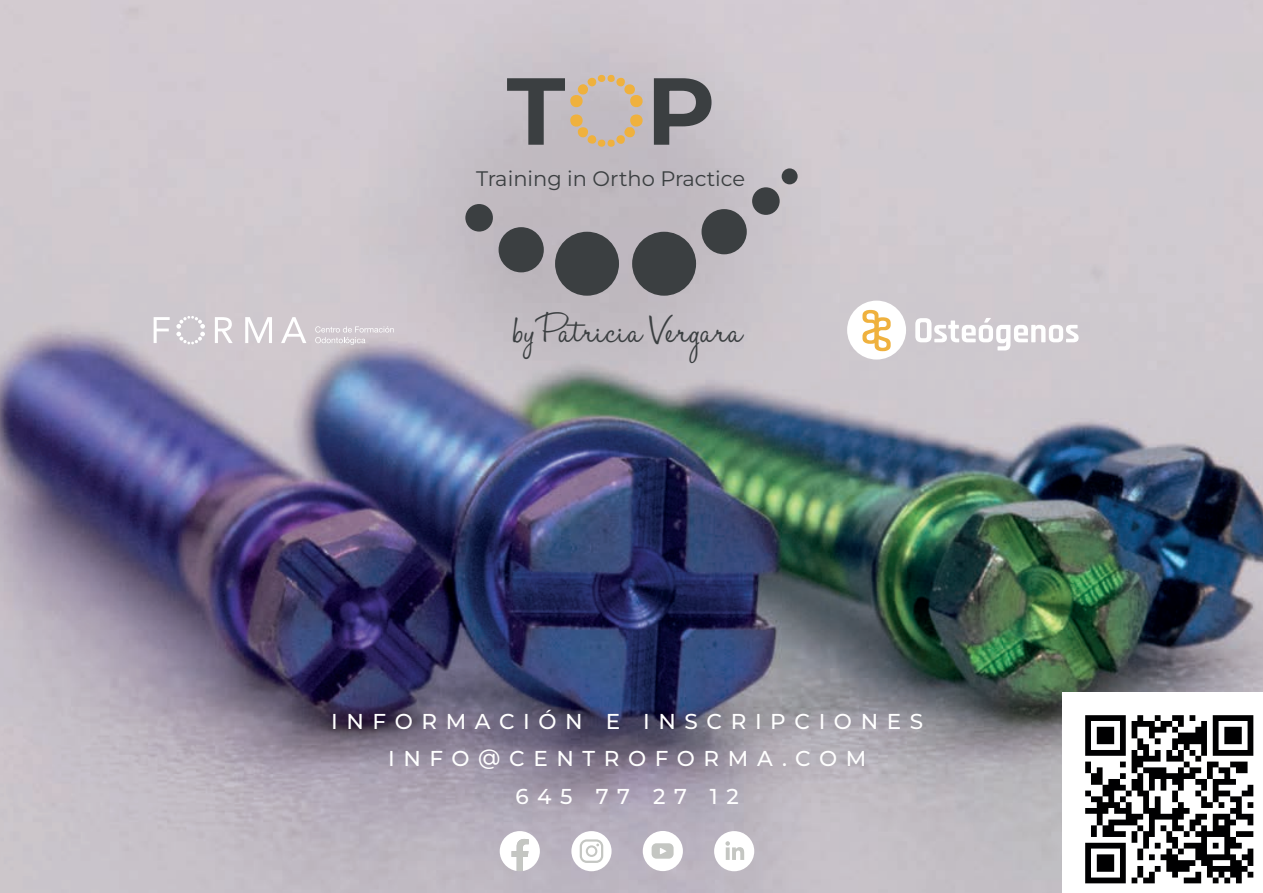
<style>
.page{position:relative;width:1263px;height:893px;background:#fff}
.page>*{position:absolute;margin:0;border:0;box-sizing:border-box;transform-origin:0 0}
.t1{font:700 94.95px "Montserrat";color:#3b3f41}
.t2{font:46.5px "Halo Handletter";letter-spacing:.015em;color:#3b3f41}
.t3{font:500 21.6px/37.8px "Montserrat";letter-spacing:.4em;color:#fff;text-align:center}
.t4{font:21px "Montserrat";color:#3b3f41}
</style>
<div class="page">
<img style="left:0;top:0;width:1263px;height:893px">
<div style="left:571px;top:831px;width:40px;height:40px;background:#fff;border-radius:50%"></div>
<div style="left:643px;top:831px;width:40px;height:40px;background:#fff;border-radius:50%"></div>
<svg style="left:652px;top:843px;width:22px;height:16px"></svg>
<svg style="left:580px;top:839px;width:23px;height:24px"></svg>
<svg style="left:500px;top:831px;width:40px;height:40px"></svg>
<div style="left:714px;top:831px;width:40px;height:40px;background:#fff;border-radius:50%"></div>
<svg style="left:725px;top:841px;width:19px;height:19px"></svg>
<svg style="left:315px;top:326px;width:79px;height:19px;background:#d5ced4"></svg>
<svg style="left:154px;top:317px;width:16px;height:26px"></svg>
<svg style="left:215px;top:317px;width:18px;height:26px"></svg>
<svg style="left:245px;top:317px;width:27px;height:26px"></svg>
<svg style="left:281px;top:317px;width:25px;height:26px"></svg>
<svg style="left:176px;top:316px;width:29px;height:28px"></svg>
<div style="left:555px;top:232px;width:64px;height:64px;background:#3b3f41;border-radius:50%"></div>
<div style="left:632px;top:232px;width:64px;height:64px;background:#3b3f41;border-radius:50%"></div>
<div style="left:701px;top:209px;width:46px;height:45px;background:#3b3f41;border-radius:50%"></div>
<div style="left:499px;top:227px;width:45px;height:45px;background:#3b3f41;border-radius:50%"></div>
<div style="left:752px;top:187px;width:28px;height:28px;background:#3b3f41;border-radius:50%"></div>
<div style="left:782px;top:168px;width:16px;height:16px;background:#3b3f41;border-radius:50%"></div>
<div style="left:465px;top:204px;width:28px;height:28px;background:#3b3f41;border-radius:50%"></div>
<svg style="left:570px;top:74px;width:73px;height:74px;background:#ccb9a5"></svg>
<img style="left:1062px;top:693px;width:201px;height:200px">
<div style="left:847px;top:301px;width:59px;height:59px;background:#fff;border-radius:50%"></div>
<svg style="left:862px;top:310px;width:29px;height:41px"></svg>
<svg style="left:915px;top:318px;width:163px;height:32px"></svg>
<h1 class="t1" style="left:507px;top:43px;width:210px">T P</h1>
<p class="t4" style="left:476px;top:164px;width:271px">Training in Ortho Practice</p>
<h2 class="t2" style="left:513px;top:305px;width:230px">by Patricia Vergara</h2>
<p class="t3" style="left:331px;top:701px;width:593px">INFORMACIÓN E INSCRIPCIONES<br>INFO@CENTROFORMA.COM<br>645 77 27 12</p>
</div>
